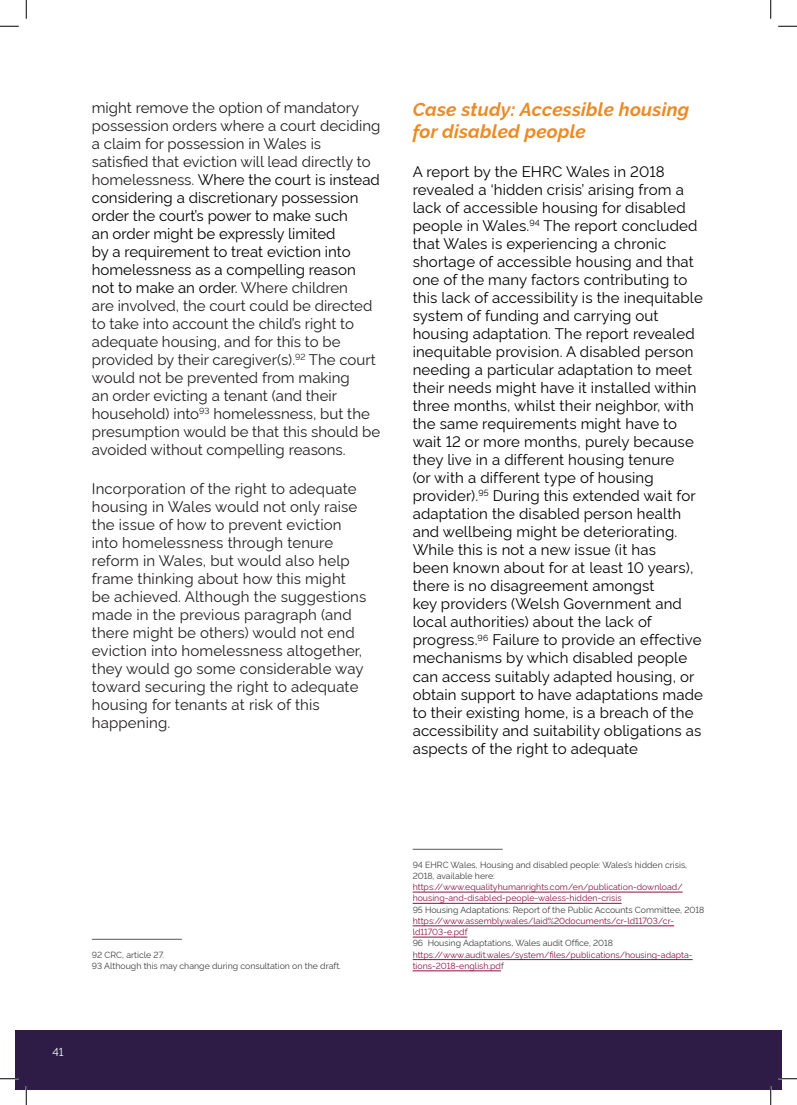
<style>
.page{position:relative;width:797px;height:1105px;background:#fff}
.page>*{position:absolute;margin:0;border:0;box-sizing:border-box;transform-origin:0 0}
.t1{font:italic 700 18.75px/22.5px "Rawline";letter-spacing:.01em;color:#ec8b25}
.t2{font:15px/18px "Rawline";letter-spacing:.01em;color:#000001}
.t3{font:15px/18px "Rawline";color:#231f20}
.t4{font:11.25px "Rawline";color:#fff}
.t5{font:8.75px/11.2px "Rawline";color:#8b1141}
.t6{font:8.75px/11.2px "Rawline";color:#3e3e3f}
.s1{color:#000001}
.s2{color:#3e3e3f}
</style>
<div class="page">
<div style="left:16px;top:1030px;width:765px;height:59px;background:#2e1c46"></div>
<hr style="left:92px;top:939px;width:90px;height:1px;background:#57585a">
<hr style="left:412px;top:849px;width:90px;height:1px;background:#57585a">
<hr style="left:412px;top:892px;width:270px;height:1px;background:#8b1141">
<hr style="left:412px;top:903px;width:209px;height:1px;background:#8b1141">
<hr style="left:412px;top:926px;width:262px;height:1px;background:#8b1141">
<hr style="left:412px;top:937px;width:55px;height:1px;background:#8b1141">
<hr style="left:412px;top:959px;width:280px;height:1px;background:#8b1141">
<hr style="left:412px;top:971px;width:89px;height:1px;background:#8b1141">
<svg style="left:0;top:25px;width:19px;height:2px"></svg>
<svg style="left:778px;top:25px;width:19px;height:2px"></svg>
<svg style="left:0;top:1078px;width:19px;height:1px"></svg>
<svg style="left:778px;top:1078px;width:19px;height:1px"></svg>
<svg style="left:25px;top:0;width:2px;height:19px"></svg>
<svg style="left:25px;top:1086px;width:2px;height:19px"></svg>
<svg style="left:770px;top:0;width:1px;height:19px"></svg>
<svg style="left:770px;top:1086px;width:1px;height:19px"></svg>
<p class="t3" style="left:92px;top:97px;width:290px">might remove the option of mandatory possession orders where a court deciding a claim for possession in Wales is satisfied that eviction will lead directly to homelessness. <span class="s1">Where the court is instead considering a discretionary possession order the court’s power to make such<br>an order might be expressly limited<br>by a requirement to treat eviction into homelessness as a compelling reason not to make an order.</span> Where children<br>are involved, the court could be directed to take into account the child’s right to adequate housing, and for this to be provided by their caregiver(s).<sup>92</sup> The court would not be prevented from making<br>an order evicting a tenant (and their household) into<sup>93</sup> homelessness, but the presumption would be that this should be avoided without compelling reasons.</p>
<p class="t3" style="left:92px;top:478px;width:276px">Incorporation of the right to adequate housing in Wales would not only raise the issue of how to prevent eviction into homelessness through tenure reform in Wales, but would also help frame thinking about how this might be achieved. Although the suggestions made in the previous paragraph (and there might be others) would not end eviction into homelessness altogether, they would go some considerable way toward securing the right to adequate housing for tenants at risk of this happening.</p>
<p class="t1" style="left:412px;top:96px;width:278px">Case study: Accessible housing for disabled people</p>
<p class="t2" style="left:412px;top:162px;width:292px">A report by the EHRC Wales in 2018 revealed a ‘hidden crisis’ arising from a lack of accessible housing for disabled people in Wales.<sup>94</sup> The report concluded that Wales is experiencing a chronic shortage of accessible housing and that one of the many factors contributing to this lack of accessibility is the inequitable system of funding and carrying out housing adaptation. The report revealed inequitable provision. A disabled person needing a particular adaptation to meet their needs might have it installed within three months, whilst their neighbor, with the same requirements might have to wait 12 or more months, purely because they live in a different housing tenure<br>(or with a different type of housing provider).<sup>95</sup> During this extended wait for adaptation the disabled person health and wellbeing might be deteriorating.<br>While this is not a new issue (it has<br>been known about for at least 10 years), there is no disagreement amongst<br>key providers (Welsh Government and local authorities) about the lack of progress.<sup>96</sup> Failure to provide an effective mechanisms by which disabled people can access suitably adapted housing, or obtain support to have adaptations made to their existing home, is a breach of the accessibility and suitability obligations as aspects of the right to adequate</p>
<p class="t6" style="left:92px;top:948px;width:250px">92 CRC, article 27.<br>93 Although this may change during consultation on the draft.</p>
<p class="t4" style="left:52px;top:1043px;width:13px">41</p>
<p class="t6" style="left:412px;top:858px;width:276px">94 EHRC Wales, Housing and disabled people: Wales’s hidden crisis,<br>2018, available here:</p>
<p class="t5" style="left:412px;top:880px;width:271px">https://www.equalityhumanrights.com/en/publication-download/ housing-and-disabled-people-waless-hidden-crisis</p>
<p class="t6" style="left:412px;top:903px;width:293px">95 Housing Adaptations: Report of the Public Accounts Committee, 2018</p>
<p class="t5" style="left:412px;top:914px;width:263px">https://www.assembly.wales/laid%20documents/cr-ld11703/cr&shy;ld11703-e.pdf</p>
<p class="t6" style="left:412px;top:937px;width:202px">96 Housing Adaptations, Wales audit Office, 2018</p>
<p class="t5" style="left:412px;top:948px;width:281px">https://www.audit.wales/system/files/publications/housing-adapta&shy;tions-2018-english.pd<span class="s2">f</span></p>
</div>
